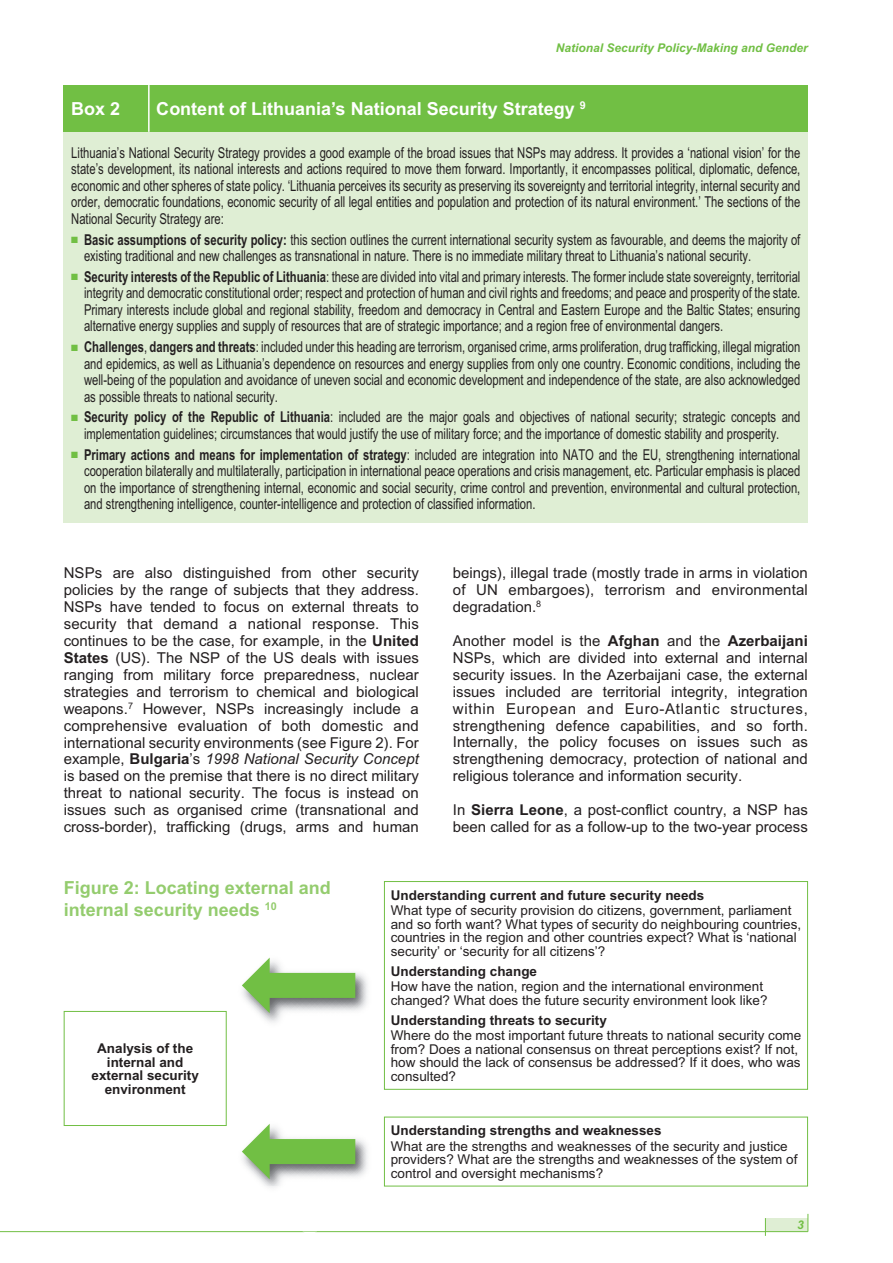
<style>
.page{position:relative;width:893px;height:1263px;background:#fff}
.page>*{position:absolute;margin:0;border:0;box-sizing:border-box;transform-origin:0 0}
.t1{font:700 18px/21.6px "Arial";color:#94cc6e}
.t2{font:700 18px "Arial";color:#fff}
.t3{font:15px/16.5px "Arial";color:#231f20;text-align:justify;scale:.75 1}
.t4{font:15px/17px "Arial";color:#231f20;text-align:justify}
.t5{font:13.5px/13.5px "Arial";color:#231f20}
.t6{font:700 13.5px/13.5px "Arial";color:#231f20;text-align:center}
.t7{font:italic 700 12px "Arial";color:#71bf44}
.s1{color:#71bf44}
.s2{font-weight:700}
.s3{font-style:italic}
</style>
<div class="page">
<div style="left:765px;top:1218px;width:43px;height:13px;background:#dfeed4"></div>
<hr style="left:0;top:1231px;width:808px;height:1px;background:#71bf44">
<svg style="left:765px;top:1218px;width:1px;height:18px"></svg>
<svg style="left:808px;top:1214px;width:1px;height:17px"></svg>
<div style="left:64px;top:110px;width:744px;height:412px;background:#dfeed4"></div>
<div style="left:64px;top:85px;width:744px;height:47px;background:#71bf44"></div>
<hr style="left:148px;top:85px;width:2px;height:47px;background:#fff">
<img style="left:259px;top:908px;width:125px;height:164px">
<svg style="left:242px;top:957px;width:113px;height:56px"></svg>
<svg style="left:303px;top:1231px;width:13px;height:2px"></svg>
<img style="left:259px;top:1075px;width:132px;height:111px">
<svg style="left:242px;top:1124px;width:113px;height:55px"></svg>
<div style="left:385px;top:1117px;width:422px;height:69px;background:#fff"></div>
<div style="left:385px;top:882px;width:422px;height:207px;background:#fff"></div>
<div style="left:384px;top:881px;width:424px;height:209px;border:1px solid #71bf44"></div>
<div style="left:64px;top:1011px;width:163px;height:115px;border:1px solid #71bf44"></div>
<p class="t7" style="left:556px;top:41px;width:254px">National Security Policy-Making and Gender</p>
<p class="t2" style="left:71px;top:98px;width:51px">Box 2</p>
<p class="t2" style="left:156px;top:98px;width:431px">Content of Lithuania’s National Security Strategy <sup>9</sup></p>
<p class="t3" style="left:71px;top:144px;width:974px">Lithuania’s National Security Strategy provides a good example of the broad issues that NSPs may address. It provides a ‘national vision’ for the state’s development, its national interests and actions required to move them forward. Importantly, it encompasses political, diplomatic, defence, economic and other spheres of state policy. ‘Lithuania perceives its security as preserving its sovereignty and territorial integrity, internal security and order, democratic foundations, economic security of all legal entities and population and protection of its natural environment.’ The sections of the National Security Strategy are:</p>
<p class="t3" style="left:84px;top:231px;width:957px;text-indent:-13px"><span class="s1">■</span> <span class="s2">Basic assumptions of security policy:</span> this section outlines the current international security system as favourable, and deems the majority of existing traditional and new challenges as transnational in nature. There is no immediate military threat to Lithuania’s national security.</p>
<p class="t3" style="left:84px;top:268px;width:957px;text-indent:-13px"><span class="s1">■</span> <span class="s2">Security interests of the Republic of Lithuania</span>: these are divided into vital and primary interests. The former include state sovereignty, territorial integrity and democratic constitutional order; respect and protection of human and civil rights and freedoms; and peace and prosperity of the state.<br>Primary interests include global and regional stability, freedom and democracy in Central and Eastern Europe and the Baltic States; ensuring alternative energy supplies and supply of resources that are of strategic importance; and a region free of environmental dangers.</p>
<p class="t3" style="left:84px;top:339px;width:957px;text-indent:-13px"><span class="s1">■</span> <span class="s2">Challenges</span>, <span class="s2">dangers and threats</span>: included under this heading are terrorism, organised crime, arms proliferation, drug trafficking, illegal migration and epidemics, as well as Lithuania’s dependence on resources and energy supplies from only one country. Economic conditions, including the well-being of the population and avoidance of uneven social and economic development and independence of the state, are also acknowledged as possible threats to national security.</p>
<p class="t3" style="left:71px;top:409px;width:974px;text-align:center"><span class="s1">■</span> <span class="s2">Security policy of the Republic of Lithuania</span>: included are the major goals and objectives of national security; strategic concepts and implementation guidelines; circumstances that would justify the use of military force; and the importance of domestic stability and prosperity.</p>
<p class="t3" style="left:84px;top:446px;width:957px;text-indent:-13px"><span class="s1">■</span> <span class="s2">Primary actions and means for implementation of strategy</span>: included are integration into NATO and the EU, strengthening international cooperation bilaterally and multilaterally, participation in international peace operations and crisis management, etc. Particular emphasis is placed on the importance of strengthening internal, economic and social security, crime control and prevention, environmental and cultural protection, and strengthening intelligence, counter-intelligence and protection of classified information.</p>
<p class="t4" style="left:64px;top:565px;width:357px">NSPs are also distinguished from other security policies by the range of subjects that they address.<br>NSPs have tended to focus on external threats to security that demand a national response. This continues to be the case, for example, in the <span class="s2">United States</span> (US). The NSP of the US deals with issues ranging from military force preparedness, nuclear strategies and terrorism to chemical and biological weapons.<sup>7</sup> However, NSPs increasingly include a comprehensive evaluation of both domestic and international security environments (see Figure 2). For example, <span class="s2">Bulgaria</span>’s <span class="s3">1998 National Security Concept </span>is based on the premise that there is no direct military threat to national security. The focus is instead on issues such as organised crime (transnational and cross-border), trafficking (drugs, arms and human</p>
<p class="t4" style="left:453px;top:565px;width:357px">beings), illegal trade (mostly trade in arms in violation of UN embargoes), terrorism and environmental degradation.<sup>8</sup></p>
<p class="t4" style="left:453px;top:632px;width:357px">Another model is the <span class="s2">Afghan</span> and the <span class="s2">Azerbaijani </span>NSPs, which are divided into external and internal security issues. In the Azerbaijani case, the external issues included are territorial integrity, integration within European and Euro-Atlantic structures, strengthening defence capabilities, and so forth.<br>Internally, the policy focuses on issues such as strengthening democracy, protection of national and religious tolerance and information security.</p>
<p class="t4" style="left:453px;top:801px;width:357px">In <span class="s2">Sierra Leone</span>, a post-conflict country, a NSP has been called for as a follow-up to the two-year process</p>
<p class="t1" style="left:64px;top:877px;width:269px">Figure 2: Locating external and internal security needs <sup>10</sup></p>
<p class="t6" style="left:92px;top:1042px;width:109px">Analysis of the internal and external security environment</p>
<p class="t6" style="left:391px;top:888px;width:315px">Understanding current and future security needs</p>
<p class="t5" style="left:391px;top:904px;width:412px">What type of security provision do citizens, government, parliament and so forth want? What types of security do neighbouring countries, countries in the region and other countries expect? What is ‘national security’ or ‘security for all citizens’?</p>
<p class="t6" style="left:391px;top:964px;width:148px">Understanding change</p>
<p class="t5" style="left:391px;top:980px;width:378px">How have the nation, region and the international environment changed? What does the future security environment look like?</p>
<p class="t6" style="left:391px;top:1013px;width:218px">Understanding threats to security</p>
<p class="t5" style="left:391px;top:1029px;width:412px">Where do the most important future threats to national security come from? Does a national consensus on threat perceptions exist? If not, how should the lack of consensus be addressed? If it does, who was consulted?</p>
<p class="t6" style="left:391px;top:1124px;width:272px">Understanding strengths and weaknesses</p>
<p class="t5" style="left:391px;top:1139px;width:408px">What are the strengths and weaknesses of the security and justice providers? What are the strengths and weaknesses of the system of control and oversight mechanisms?</p>
<p class="t7" style="left:797px;top:1218px;width:8px">3</p>
</div>
